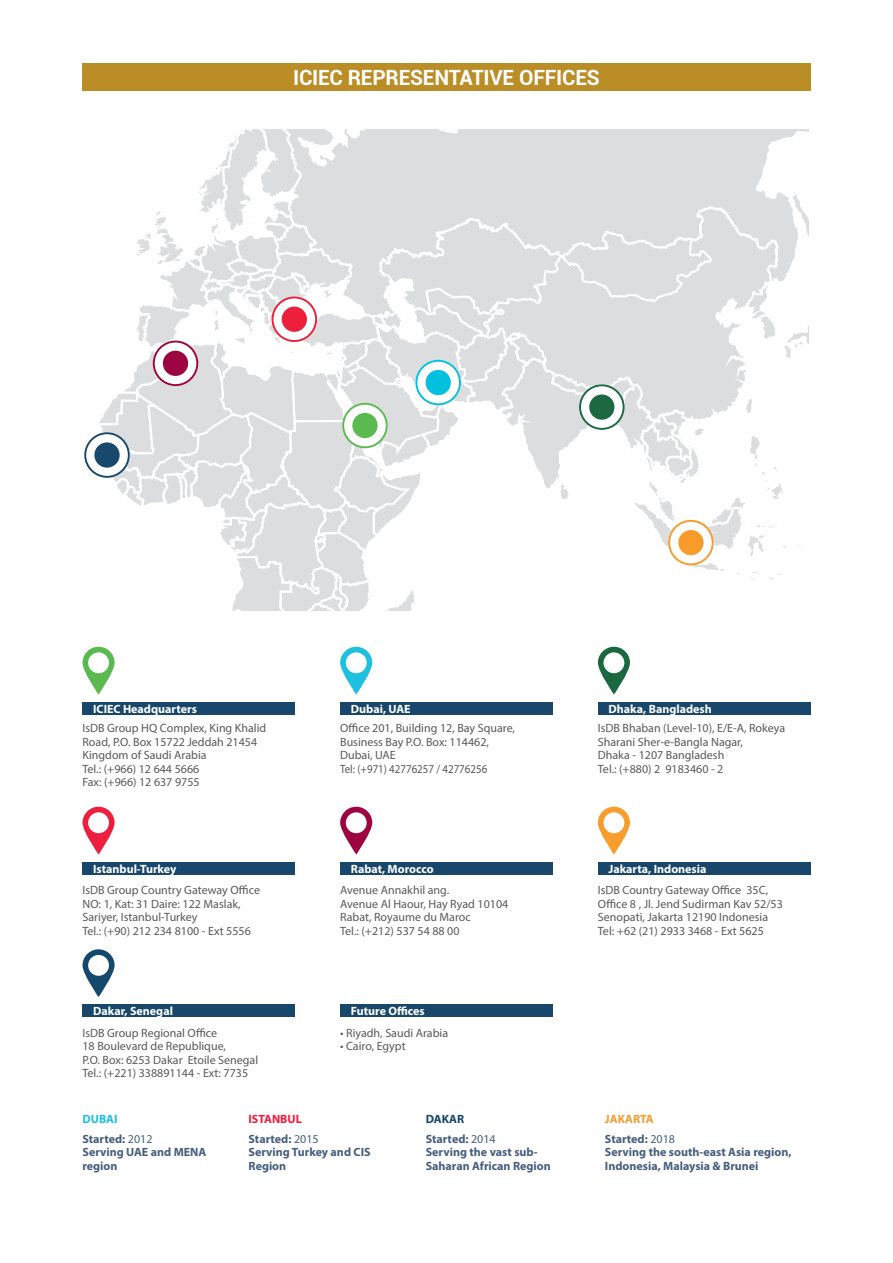
<style>
.page{position:relative;width:893px;height:1263px;background:#fff}
.page>*{position:absolute;margin:0;border:0;box-sizing:border-box;transform-origin:0 0}
.t1{font:700 21px "Roboto";letter-spacing:-.01em;color:#fff}
.t2{font:12px/13.5px "Myriad Pro";color:#58595b}
.t3{font:700 12px/13.5px "Myriad Pro";color:#475e7e}
.t4{font:700 12px "Myriad Pro";color:#fff}
.t5{font:700 12px/20px "Myriad Pro";color:#ed1e3e}
.s1{color:#1ec0df}
.s2{font-weight:400}
.s3{color:#475e7e}
.s4{font-weight:400;color:#475e7e}
.s5{color:#14486c}
.s6{color:#f89c2b}
</style>
<div class="page">
<svg style="left:84px;top:130px;width:725px;height:480px"></svg>
<div style="left:352px;top:413px;width:26px;height:25px;background:#5aba4f;border-radius:50%"></div>
<div style="left:82px;top:64px;width:728px;height:27px;background:#ba8d27"></div>
<svg style="left:82px;top:647px;width:33px;height:47px"></svg>
<div style="left:82px;top:702px;width:213px;height:12px;background:#18476b"></div>
<svg style="left:340px;top:647px;width:32px;height:47px"></svg>
<div style="left:340px;top:702px;width:213px;height:12px;background:#18476b"></div>
<svg style="left:598px;top:647px;width:32px;height:47px"></svg>
<div style="left:598px;top:702px;width:212px;height:12px;background:#18476b"></div>
<svg style="left:82px;top:949px;width:33px;height:48px"></svg>
<div style="left:82px;top:1004px;width:213px;height:13px;background:#18476b"></div>
<div style="left:340px;top:1004px;width:213px;height:13px;background:#18476b"></div>
<svg style="left:82px;top:807px;width:33px;height:47px"></svg>
<div style="left:82px;top:862px;width:213px;height:12px;background:#18476b"></div>
<svg style="left:340px;top:807px;width:32px;height:47px"></svg>
<div style="left:340px;top:862px;width:213px;height:12px;background:#18476b"></div>
<svg style="left:598px;top:807px;width:32px;height:47px"></svg>
<div style="left:598px;top:862px;width:212px;height:12px;background:#18476b"></div>
<h1 class="t1" style="left:293px;top:63px;width:308px">ICIEC REPRESENTATIVE OFFICES</h1>
<p class="t4" style="left:93px;top:701px;width:105px">ICIEC Headquarters</p>
<p class="t2" style="left:82px;top:721px;width:185px">IsDB Group HQ Complex, King Khalid<br>Road, P.O. Box 15722 Jeddah 21454<br>Kingdom of Saudi Arabia<br>Tel.: (+966) 12 644 5666<br>Fax: (+966) 12 637 9755</p>
<p class="t4" style="left:93px;top:861px;width:85px">Istanbul-Turkey</p>
<p class="t2" style="left:82px;top:883px;width:179px">IsDB Group Country Gateway Office<br>NO: 1, Kat: 31 Daire: 122 Maslak,<br>Sariyer, Istanbul-Turkey<br>Tel.: (+90) 212 234 8100 - Ext 5556</p>
<p class="t4" style="left:93px;top:1003px;width:81px">Dakar, Senegal</p>
<p class="t2" style="left:82px;top:1026px;width:177px">IsDB Group Regional Office<br>18 Boulevard de Republique,<br>P.O. Box: 6253 Dakar Etoile Senegal<br>Tel.: (+221) 338891144 - Ext: 7735</p>
<p class="t4" style="left:351px;top:701px;width:61px">Dubai, UAE</p>
<p class="t2" style="left:340px;top:721px;width:176px">Office 201, Building 12, Bay Square,<br>Business Bay P.O. Box: 114462,<br>Dubai, UAE<br>Tel: (+971) 42776257 / 42776256</p>
<p class="t4" style="left:351px;top:861px;width:84px">Rabat, Morocco</p>
<p class="t2" style="left:340px;top:883px;width:170px">Avenue Annakhil ang.<br>Avenue Al Haour, Hay Ryad 10104<br>Rabat, Royaume du Maroc<br>Tel.: (+212) 537 54 88 00</p>
<p class="t4" style="left:351px;top:1003px;width:75px">Future Offices</p>
<p class="t2" style="left:340px;top:1026px;width:109px">• Riyadh, Saudi Arabia</p>
<p class="t2" style="left:340px;top:1039px;width:67px">• Cairo, Egypt</p>
<p class="t4" style="left:608px;top:701px;width:105px">Dhaka, Bangladesh</p>
<p class="t2" style="left:598px;top:721px;width:189px">IsDB Bhaban (Level-10), E/E-A, Rokeya<br>Sharani Sher-e-Bangla Nagar,<br>Dhaka - 1207 Bangladesh<br>Tel.: (+880) 2 9183460 - 2</p>
<p class="t4" style="left:608px;top:861px;width:99px">Jakarta, Indonesia</p>
<p class="t2" style="left:598px;top:883px;width:186px">IsDB Country Gateway Office 35C, Office 8 , Jl. Jend Sudirman Kav 52/53<br>Senopati, Jakarta 12190 Indonesia Tel: +62 (21) 2933 3468 - Ext 5625</p>
<p class="t3" style="left:82px;top:1108px;width:72px;line-height:20px"><span class="s1">DUBAI<br></span>Started: <span class="s2">2012</span></p>
<p class="t3" style="left:82px;top:1145px;width:125px">Serving UAE and MENA region</p>
<p class="t5" style="left:249px;top:1108px;width:72px">ISTANBUL<br><span class="s3">Started:</span> <span class="s4">2015</span></p>
<p class="t3" style="left:249px;top:1145px;width:124px">Serving Turkey and CIS<br>Region</p>
<p class="t3" style="left:426px;top:1108px;width:72px;line-height:20px"><span class="s5">DAKAR<br></span>Started: <span class="s2">2014</span></p>
<p class="t3" style="left:426px;top:1145px;width:127px">Serving the vast sub-<br>Saharan African Region</p>
<p class="t3" style="left:605px;top:1108px;width:72px;line-height:20px"><span class="s6">JAKARTA<br></span>Started: <span class="s2">2018</span></p>
<p class="t3" style="left:605px;top:1145px;width:188px">Serving the south-east Asia region,<br>Indonesia, Malaysia &amp; Brunei</p>
</div>
